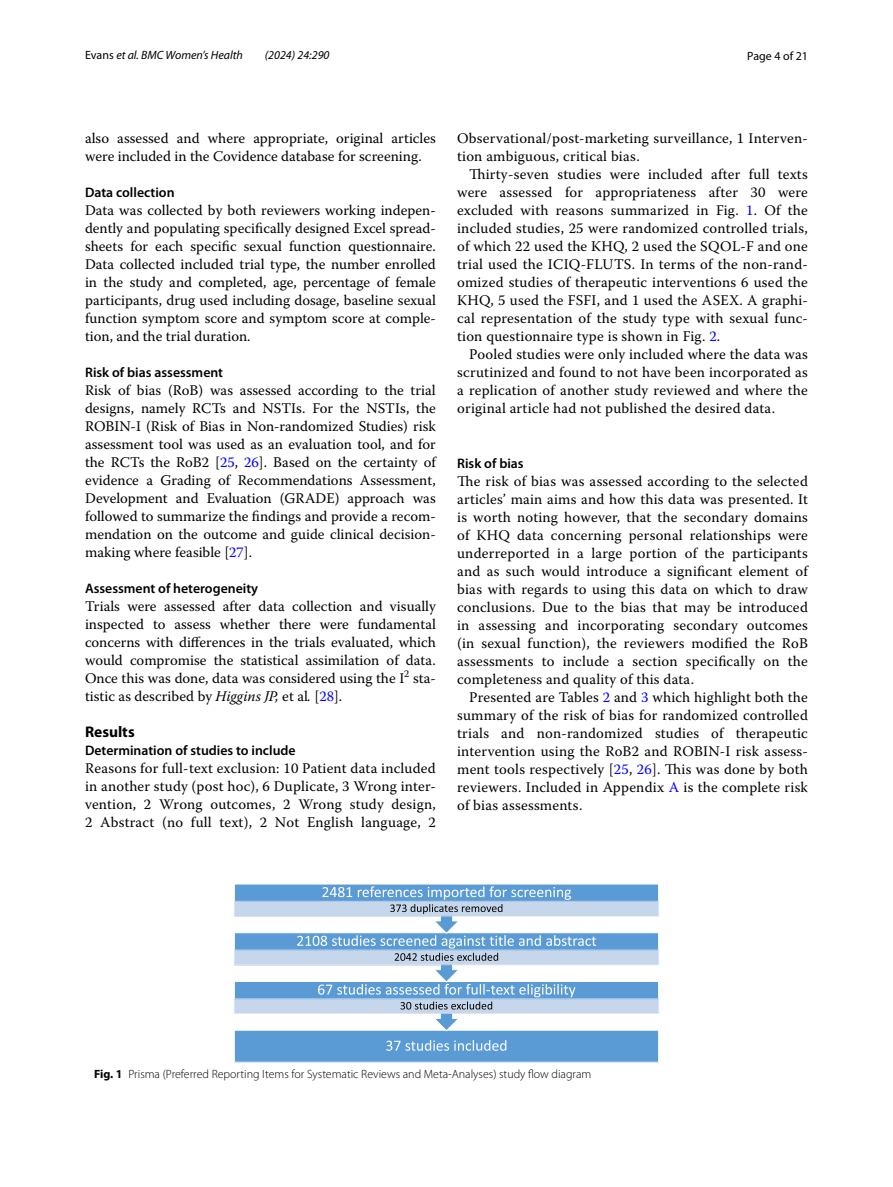
<style>
.page{position:relative;width:893px;height:1187px;background:#fff}
.page>*{position:absolute;margin:0;border:0;box-sizing:border-box;transform-origin:0 0}
.t1{font:700 15.45px "Myriad Pro";color:#000}
.t2{font:14.7px/18px "Warnock Pro";letter-spacing:.01em;color:#000;text-align:justify}
.t3{font:600 13.8px "Myriad Pro";color:#000}
.t4{font:300 12px "Myriad Pro";color:#000}
.t5{font:italic 12px "Myriad Pro";color:#000}
.t6{font:12px "Myriad Pro";color:#000}
.s1{font-style:normal}
.s2{color:#00f}
.s3{font-style:italic}
.s4{font-weight:700}
</style>
<div class="page">
<div style="left:234px;top:1030px;width:425px;height:32px;background:#5b9bd5"></div>
<svg style="left:386px;top:1040px;width:120px;height:10px"></svg>
<svg style="left:234px;top:884px;width:425px;height:147px"></svg>
<p class="t5" style="left:85px;top:48px;width:159px"><span class="s1">Evans</span> et al. BMC Women’s Health</p>
<p class="t5" style="left:265px;top:48px;width:66px">(2024) 24:290</p>
<p class="t6" style="left:747px;top:48px;width:62px">Page 4 of 21</p>
<p class="t2" style="left:85px;top:128px;width:352px">also assessed and where appropriate, original articles were included in the Covidence database for screening.</p>
<p class="t3" style="left:85px;top:183px;width:91px">Data collection</p>
<p class="t2" style="left:85px;top:200px;width:352px">Data was collected by both reviewers working indepen&shy;dently and populating specifically designed Excel spread&shy;sheets for each specific sexual function questionnaire.<br>Data collected included trial type, the number enrolled in the study and completed, age, percentage of female participants, drug used including dosage, baseline sexual function symptom score and symptom score at comple&shy;tion, and the trial duration.</p>
<p class="t3" style="left:85px;top:363px;width:140px">Risk of bias assessment</p>
<p class="t2" style="left:85px;top:380px;width:352px">Risk of bias (RoB) was assessed according to the trial designs, namely RCTs and NSTIs. For the NSTIs, the ROBIN-I (Risk of Bias in Non-randomized Studies) risk assessment tool was used as an evaluation tool, and for the RCTs the RoB2 [<span class="s2">25</span>, <span class="s2">26</span>]. Based on the certainty of evidence a Grading of Recommendations Assessment, Development and Evaluation (GRADE) approach was followed to summarize the findings and provide a recom&shy;mendation on the outcome and guide clinical decision&shy;making where feasible [<span class="s2">27</span>].</p>
<p class="t3" style="left:85px;top:579px;width:175px">Assessment of heterogeneity</p>
<p class="t2" style="left:85px;top:596px;width:352px">Trials were assessed after data collection and visually inspected to assess whether there were fundamental concerns with differences in the trials evaluated, which would compromise the statistical assimilation of data.<br>Once this was done, data was considered using the I<sup>2</sup> sta&shy;tistic as described by <span class="s3">Higgins JP,</span> et al<span class="s3">.</span> [<span class="s2">28</span>].</p>
<p class="t1" style="left:85px;top:721px;width:51px">Results</p>
<p class="t3" style="left:85px;top:741px;width:212px">Determination of studies to include</p>
<p class="t2" style="left:85px;top:758px;width:352px">Reasons for full-text exclusion: 10 Patient data included in another study (post hoc), 6 Duplicate, 3 Wrong inter&shy;vention, 2 Wrong outcomes, 2 Wrong study design, 2 Abstract (no full text), 2 Not English language, 2</p>
<p class="t2" style="left:457px;top:128px;width:352px">Observational/post-marketing surveillance, 1 Interven&shy;tion ambiguous, critical bias.</p>
<p class="t2" style="left:457px;top:164px;width:352px;text-indent:12px">Thirty-seven studies were included after full texts were assessed for appropriateness after 30 were excluded with reasons summarized in Fig. <span class="s2">1</span>. Of the included studies, 25 were randomized controlled trials, of which 22 used the KHQ, 2 used the SQOL-F and one trial used the ICIQ-FLUTS. In terms of the non-rand&shy;omized studies of therapeutic interventions 6 used the KHQ, 5 used the FSFI, and 1 used the ASEX. A graphi&shy;cal representation of the study type with sexual func&shy;tion questionnaire type is shown in Fig. <span class="s2">2</span>.</p>
<p class="t2" style="left:457px;top:344px;width:352px;text-indent:12px">Pooled studies were only included where the data was scrutinized and found to not have been incorporated as a replication of another study reviewed and where the original article had not published the desired data.</p>
<p class="t3" style="left:457px;top:454px;width:68px">Risk of bias</p>
<p class="t2" style="left:457px;top:471px;width:352px">The risk of bias was assessed according to the selected articles’ main aims and how this data was presented. It is worth noting however, that the secondary domains of KHQ data concerning personal relationships were underreported in a large portion of the participants and as such would introduce a significant element of bias with regards to using this data on which to draw conclusions. Due to the bias that may be introduced in assessing and incorporating secondary outcomes (in sexual function), the reviewers modified the RoB assessments to include a section specifically on the completeness and quality of this data.</p>
<p class="t2" style="left:457px;top:687px;width:352px;text-indent:12px">Presented are Tables <span class="s2">2</span> and <span class="s2">3</span> which highlight both the summary of the risk of bias for randomized controlled trials and non-randomized studies of therapeutic intervention using the RoB2 and ROBIN-I risk assess&shy;ment tools respectively [<span class="s2">25</span>, <span class="s2">26</span>]. This was done by both reviewers. Included in Appendix <span class="s2">A</span> is the complete risk of bias assessments.</p>
<p class="t4" style="left:94px;top:1067px;width:499px"><span class="s4">Fig. 1</span> Prisma (Preferred Reporting Items for Systematic Reviews and Meta-Analyses) study flow diagram</p>
</div>
